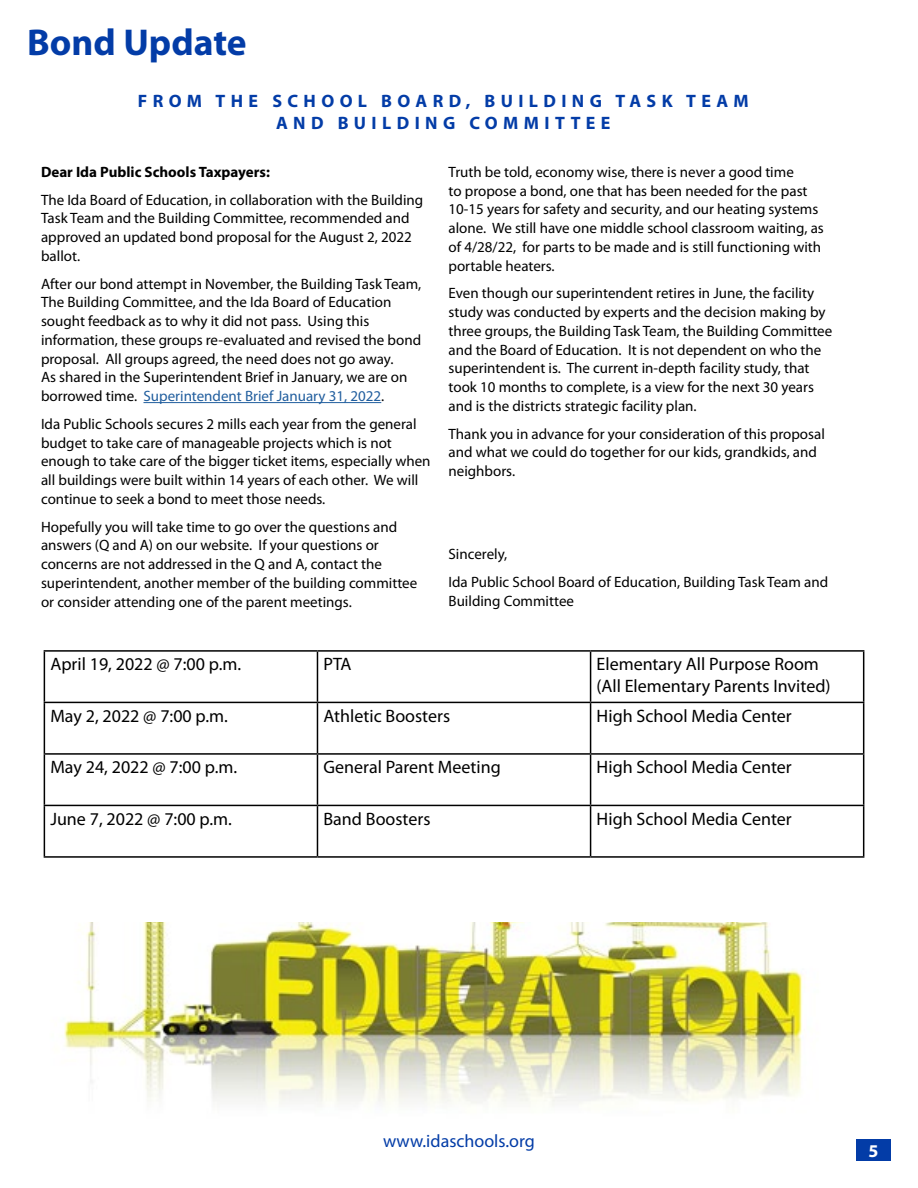
<style>
.page{position:relative;width:918px;height:1188px;background:#fff}
.page>*{position:absolute;margin:0;border:0;box-sizing:border-box;transform-origin:0 0}
.t1{font:700 37.5px "Myriad Pro";color:#033ca7}
.t2{font:18px/21.6px "Myriad Pro";color:#000}
.t3{font:700 18px/22.5px "Myriad Pro";letter-spacing:.3em;color:#033ca7;text-align:center}
.t4{font:18px "Myriad Pro";color:#033ca7}
.t5{font:700 18px "Myriad Pro";color:#fff}
.t6{font:15px/18.8px "Myriad Pro";color:#000}
.t7{font:700 15px "Myriad Pro";color:#000}
.s1{color:#215e9e}
</style>
<div class="page">
<div style="left:856px;top:1139px;width:35px;height:22px;background:#033ca7"></div>
<hr style="left:143px;top:402px;width:238px;height:1px;background:#215e9e">
<hr style="left:44px;top:650px;width:273px;height:2px;background:#000">
<hr style="left:44px;top:652px;width:1px;height:50px;background:#000">
<hr style="left:317px;top:650px;width:274px;height:2px;background:#000">
<hr style="left:317px;top:652px;width:1px;height:50px;background:#000">
<hr style="left:591px;top:650px;width:273px;height:2px;background:#000">
<hr style="left:590px;top:652px;width:1px;height:50px;background:#000">
<hr style="left:863px;top:652px;width:1px;height:50px;background:#000">
<hr style="left:44px;top:702px;width:273px;height:1px;background:#000">
<hr style="left:44px;top:703px;width:1px;height:50px;background:#000">
<hr style="left:317px;top:702px;width:274px;height:1px;background:#000">
<hr style="left:317px;top:703px;width:1px;height:50px;background:#000">
<hr style="left:591px;top:702px;width:273px;height:1px;background:#000">
<hr style="left:590px;top:703px;width:1px;height:50px;background:#000">
<hr style="left:863px;top:703px;width:1px;height:50px;background:#000">
<hr style="left:44px;top:753px;width:273px;height:2px;background:#000">
<hr style="left:44px;top:755px;width:1px;height:50px;background:#000">
<hr style="left:317px;top:753px;width:274px;height:2px;background:#000">
<hr style="left:317px;top:755px;width:1px;height:50px;background:#000">
<hr style="left:591px;top:753px;width:273px;height:2px;background:#000">
<hr style="left:590px;top:755px;width:1px;height:50px;background:#000">
<hr style="left:863px;top:755px;width:1px;height:50px;background:#000">
<hr style="left:44px;top:805px;width:273px;height:1px;background:#000">
<hr style="left:44px;top:806px;width:1px;height:50px;background:#000">
<hr style="left:317px;top:805px;width:274px;height:1px;background:#000">
<hr style="left:317px;top:806px;width:1px;height:50px;background:#000">
<hr style="left:591px;top:805px;width:273px;height:1px;background:#000">
<hr style="left:590px;top:806px;width:1px;height:50px;background:#000">
<hr style="left:863px;top:806px;width:1px;height:50px;background:#000">
<hr style="left:44px;top:856px;width:273px;height:2px;background:#000">
<hr style="left:317px;top:856px;width:274px;height:2px;background:#000">
<hr style="left:591px;top:856px;width:273px;height:2px;background:#000">
<img style="left:64px;top:922px;width:739px;height:184px">
<h1 class="t1" style="left:27px;top:18px;width:221px">Bond Update</h1>
<p class="t3" style="left:138px;top:89px;width:613px">FROM THE SCHOOL BOARD, BUILDING TASK TEAM<br>AND BUILDING COMMITTEE</p>
<p class="t7" style="left:41px;top:162px;width:230px">Dear Ida Public Schools Taxpayers:</p>
<p class="t6" style="left:41px;top:190px;width:384px">The Ida Board of Education, in collaboration with the Building Task Team and the Building Committee, recommended and approved an updated bond proposal for the August 2, 2022 ballot.</p>
<p class="t6" style="left:41px;top:274px;width:382px">After our bond attempt in November, the Building Task Team, The Building Committee, and the Ida Board of Education sought feedback as to why it did not pass. Using this information, these groups re-evaluated and revised the bond proposal. All groups agreed, the need does not go away.<br>As shared in the Superintendent Brief in January, we are on borrowed time. <span class="s1">Superintendent Brief January 31, 2022</span>.</p>
<p class="t6" style="left:41px;top:414px;width:391px">Ida Public Schools secures 2 mills each year from the general budget to take care of manageable projects which is not enough to take care of the bigger ticket items, especially when all buildings were built within 14 years of each other. We will continue to seek a bond to meet those needs.</p>
<p class="t6" style="left:41px;top:517px;width:378px">Hopefully you will take time to go over the questions and answers (Q and A) on our website. If your questions or concerns are not addressed in the Q and A, contact the superintendent, another member of the building committee or consider attending one of the parent meetings.</p>
<p class="t6" style="left:449px;top:162px;width:377px">Truth be told, economy wise, there is never a good time<br>to propose a bond, one that has been needed for the past 10-15 years for safety and security, and our heating systems alone. We still have one middle school classroom waiting, as of 4/28/22, for parts to be made and is still functioning with portable heaters.</p>
<p class="t6" style="left:449px;top:284px;width:385px">Even though our superintendent retires in June, the facility study was conducted by experts and the decision making by three groups, the Building Task Team, the Building Committee and the Board of Education. It is not dependent on who the superintendent is. The current in-depth facility study, that took 10 months to complete, is a view for the next 30 years and is the districts strategic facility plan.</p>
<p class="t6" style="left:449px;top:424px;width:378px">Thank you in advance for your consideration of this proposal and what we could do together for our kids, grandkids, and neighbors.</p>
<p class="t6" style="left:449px;top:540px;width:381px;line-height:27.8px">Sincerely,<br>Ida Public School Board of Education, Building Task Team and</p>
<p class="t6" style="left:449px;top:591px;width:127px">Building Committee</p>
<p class="t2" style="left:50px;top:653px;width:192px">April 19, 2022 @ 7:00 p.m.</p>
<p class="t2" style="left:323px;top:653px;width:30px">PTA</p>
<p class="t2" style="left:597px;top:653px;width:236px">Elementary All Purpose Room (All Elementary Parents Invited)</p>
<p class="t2" style="left:50px;top:705px;width:179px">May 2, 2022 @ 7:00 p.m.</p>
<p class="t2" style="left:323px;top:705px;width:128px">Athletic Boosters</p>
<p class="t2" style="left:597px;top:705px;width:197px">High School Media Center</p>
<p class="t2" style="left:50px;top:756px;width:188px">May 24, 2022 @ 7:00 p.m.</p>
<p class="t2" style="left:323px;top:756px;width:179px">General Parent Meeting</p>
<p class="t2" style="left:597px;top:756px;width:197px">High School Media Center</p>
<p class="t2" style="left:50px;top:808px;width:183px">June 7, 2022 @ 7:00 p.m.</p>
<p class="t2" style="left:323px;top:808px;width:108px">Band Boosters</p>
<p class="t2" style="left:597px;top:808px;width:197px">High School Media Center</p>
<p class="t4" style="left:383px;top:1130px;width:153px">www.idaschools.org</p>
<p class="t5" style="left:869px;top:1139px;width:11px">5</p>
</div>
